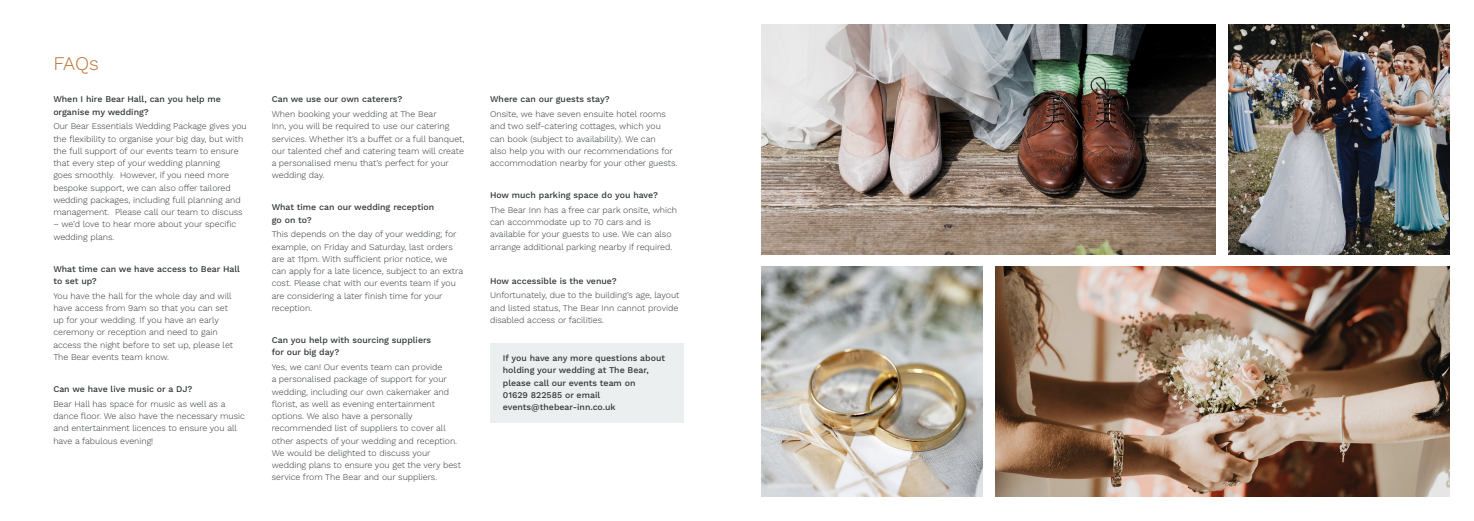
<style>
.page{position:relative;width:1474px;height:521px;background:#fff}
.page>*{position:absolute;margin:0;border:0;box-sizing:border-box;transform-origin:0 0}
.t1{font:300 19.25px "Work Sans";color:#bc6f30}
.Body_copy{font:300 8.75px/12.2px "Work Sans";color:#2d3233}
.Body_copy_bold{font:500 8.75px/12.2px "Work Sans";color:#2d3233}
</style>
<div class="page">
<img style="left:761px;top:25px;width:454px;height:229px">
<img style="left:995px;top:267px;width:454px;height:229px">
<img style="left:761px;top:267px;width:221px;height:229px">
<img style="left:1228px;top:25px;width:221px;height:229px">
<div style="left:490px;top:344px;width:193px;height:79px;background:#eceff0"></div>
<p class="t1" style="left:53px;top:52px;width:47px">FAQs</p>
<p class="Body_copy_bold" style="left:53px;top:94px;width:169px">When I hire Bear Hall, can you help me organise my wedding?</p>
<p class="Body_copy" style="left:53px;top:121px;width:195px">Our Bear Essentials Wedding Package gives you the flexibility to organise your big day, but with the full support of our events team to ensure that every step of your wedding planning<br>goes smoothly. However, if you need more bespoke support, we can also offer tailored wedding packages, including full planning and management. Please call our team to discuss</p>
<p class="Body_copy" style="left:53px;top:219px;width:184px">– we’d love to hear more about your specific wedding plans.</p>
<p class="Body_copy_bold" style="left:53px;top:263px;width:188px">What time can we have access to Bear Hall to set up?</p>
<p class="Body_copy" style="left:53px;top:290px;width:181px">You have the hall for the whole day and will have access from 9am so that you can set up for your wedding. If you have an early ceremony or reception and need to gain access the night before to set up, please let The Bear events team know.</p>
<p class="Body_copy_bold" style="left:53px;top:383px;width:141px">Can we have live music or a DJ?</p>
<p class="Body_copy" style="left:53px;top:398px;width:193px">Bear Hall has space for music as well as a dance floor. We also have the necessary music and entertainment licences to ensure you all have a fabulous evening!</p>
<p class="Body_copy_bold" style="left:272px;top:94px;width:132px">Can we use our own caterers?</p>
<p class="Body_copy" style="left:272px;top:108px;width:194px">When booking your wedding at The Bear<br>Inn, you will be required to use our catering services. Whether it’s a buffet or a full banquet, our talented chef and catering team will create a personalised menu that’s perfect for your wedding day.</p>
<p class="Body_copy_bold" style="left:272px;top:202px;width:164px">What time can our wedding reception go on to?</p>
<p class="Body_copy" style="left:272px;top:229px;width:193px">This depends on the day of your wedding; for example, on Friday and Saturday, last orders are at 11pm. With sufficient prior notice, we can apply for a late licence, subject to an extra cost. Please chat with our events team if you are considering a later finish time for your reception.</p>
<p class="Body_copy_bold" style="left:272px;top:334px;width:161px">Can you help with sourcing suppliers for our big day?</p>
<p class="Body_copy" style="left:272px;top:361px;width:191px">Yes, we can! Our events team can provide<br>a personalised package of support for your wedding, including our own cakemaker and florist, as well as evening entertainment options. We also have a personally recommended list of suppliers to cover all other aspects of your wedding and reception.<br>We would be delighted to discuss your wedding plans to ensure you get the very best service from The Bear and our suppliers.</p>
<p class="Body_copy_bold" style="left:490px;top:94px;width:121px">Where can our guests stay?</p>
<p class="Body_copy" style="left:490px;top:108px;width:189px">Onsite, we have seven ensuite hotel rooms and two self-catering cottages, which you can book (subject to availability). We can<br>also help you with our recommendations for accommodation nearby for your other guests.</p>
<p class="Body_copy_bold" style="left:490px;top:189px;width:169px">How much parking space do you have?</p>
<p class="Body_copy" style="left:490px;top:204px;width:188px">The Bear Inn has a free car park onsite, which can accommodate up to 70 cars and is available for your guests to use. We can also arrange additional parking nearby if required.</p>
<p class="Body_copy_bold" style="left:490px;top:275px;width:128px">How accessible is the venue?</p>
<p class="Body_copy" style="left:490px;top:289px;width:191px">Unfortunately, due to the building’s age, layout and listed status, The Bear Inn cannot provide disabled access or facilities.</p>
<p class="Body_copy_bold" style="left:503px;top:352px;width:164px">If you have any more questions about holding your wedding at The Bear, please call our events team on<br>01629 822585 or email events@thebear-inn.co.uk</p>
</div>
